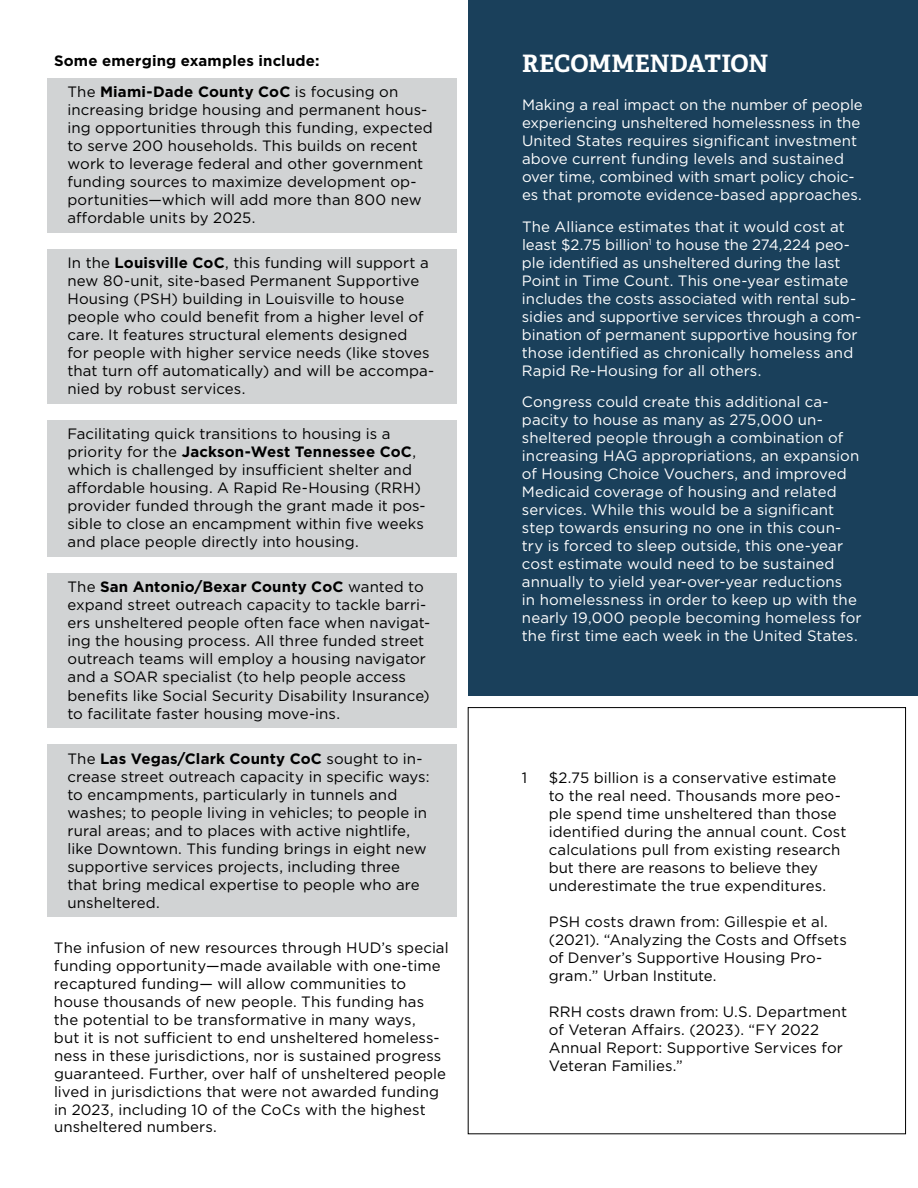
<style>
.page{position:relative;width:918px;height:1188px;background:#fff}
.page>*{position:absolute;margin:0;border:0;box-sizing:border-box;transform-origin:0 0}
.t1{font:700 24px "Adelle";color:#fff}
.t2{font:15px/18px "Gotham";letter-spacing:.005em;color:#000}
.t3{font:15px/18px "Gotham";color:#fff}
.t4{font:700 15px/31.5px "Gotham";letter-spacing:.01em;color:#000}
.s1{font-weight:400}
.s2{font-weight:700}
</style>
<div class="page">
<div style="left:468px;top:0;width:450px;height:696px;background:#1a405b"></div>
<div style="left:47px;top:79px;width:410px;height:154px;background:#d1d3d4"></div>
<div style="left:47px;top:250px;width:410px;height:154px;background:#d1d3d4"></div>
<div style="left:47px;top:421px;width:410px;height:136px;background:#d1d3d4"></div>
<div style="left:47px;top:574px;width:410px;height:154px;background:#d1d3d4"></div>
<div style="left:47px;top:745px;width:410px;height:172px;background:#d1d3d4"></div>
<p class="t4" style="left:68px;top:45px;width:332px;text-indent:-14px">Some emerging examples include:<br><span class="s1">The</span> Miami-Dade County CoC <span class="s1">is focusing on</span></p>
<p class="t2" style="left:67px;top:101px;width:367px">increasing bridge housing and permanent hous&shy;ing opportunities through this funding, expected to serve 200 households. This builds on recent work to leverage federal and other government funding sources to maximize development op&shy;portunities—which will add more than 800 new affordable units by 2025.</p>
<p class="t2" style="left:67px;top:254px;width:368px">In the <span class="s2">Louisville CoC</span>, this funding will support a new 80-unit, site-based Permanent Supportive Housing (PSH) building in Louisville to house people who could benefit from a higher level of care. It features structural elements designed<br>for people with higher service needs (like stoves that turn off automatically) and will be accompa&shy;nied by robust services.</p>
<p class="t2" style="left:67px;top:425px;width:360px">Facilitating quick transitions to housing is a priority for the <span class="s2">Jackson-West Tennessee CoC</span>, which is challenged by insufficient shelter and affordable housing. A Rapid Re-Housing (RRH) provider funded through the grant made it pos&shy;sible to close an encampment within five weeks and place people directly into housing.</p>
<p class="t2" style="left:67px;top:578px;width:364px">The <span class="s2">San Antonio/Bexar County CoC</span> wanted to expand street outreach capacity to tackle barri&shy;ers unsheltered people often face when navigat&shy;ing the housing process. All three funded street outreach teams will employ a housing navigator and a SOAR specialist (to help people access benefits like Social Security Disability Insurance) to facilitate faster housing move-ins.</p>
<p class="t2" style="left:67px;top:749px;width:364px">The <span class="s2">Las Vegas/Clark County CoC</span> sought to in&shy;crease street outreach capacity in specific ways: to encampments, particularly in tunnels and washes; to people living in vehicles; to people in rural areas; and to places with active nightlife, like Downtown. This funding brings in eight new supportive services projects, including three that bring medical expertise to people who are unsheltered.</p>
<p class="t2" style="left:54px;top:938px;width:396px">The infusion of new resources through HUD’s special funding opportunity—made available with one-time recaptured funding— will allow communities to house thousands of new people. This funding has the potential to be transformative in many ways,<br>but it is not sufficient to end unsheltered homeless&shy;ness in these jurisdictions, nor is sustained progress guaranteed. Further, over half of unsheltered people lived in jurisdictions that were not awarded funding in 2023, including 10 of the CoCs with the highest unsheltered numbers.</p>
<h1 class="t1" style="left:522px;top:48px;width:248px">RECOMMENDATION</h1>
<p class="t3" style="left:522px;top:96px;width:342px">Making a real impact on the number of people experiencing unsheltered homelessness in the United States requires significant investment above current funding levels and sustained over time, combined with smart policy choic&shy;es that promote evidence-based approaches.</p>
<p class="t3" style="left:522px;top:217px;width:341px">The Alliance estimates that it would cost at least $2.75 billion<sup>1</sup> to house the 274,224 peo&shy;ple identified as unsheltered during the last Point in Time Count. This one-year estimate includes the costs associated with rental sub&shy;sidies and supportive services through a com&shy;bination of permanent supportive housing for those identified as chronically homeless and Rapid Re-Housing for all others.</p>
<p class="t3" style="left:522px;top:393px;width:341px">Congress could create this additional ca&shy;pacity to house as many as 275,000 un&shy;sheltered people through a combination of increasing HAG appropriations, an expansion of Housing Choice Vouchers, and improved Medicaid coverage of housing and related services. While this would be a significant step towards ensuring no one in this coun&shy;try is forced to sleep outside, this one-year cost estimate would need to be sustained annually to yield year-over-year reductions<br>in homelessness in order to keep up with the nearly 19,000 people becoming homeless for the first time each week in the United States.</p>
<p class="t2" style="left:522px;top:768px;width:7px">1</p>
<p class="t2" style="left:549px;top:768px;width:299px">$2.75 billion is a conservative estimate to the real need. Thousands more peo&shy;ple spend time unsheltered than those identified during the annual count. Cost calculations pull from existing research but there are reasons to believe they underestimate the true expenditures.</p>
<p class="t2" style="left:549px;top:912px;width:299px">PSH costs drawn from: Gillespie et al. (2021). “Analyzing the Costs and Offsets of Denver’s Supportive Housing Pro&shy;gram.” Urban Institute.</p>
<p class="t2" style="left:549px;top:1002px;width:300px">RRH costs drawn from: U.S. Department of Veteran Affairs. (2023). “FY 2022<br>Annual Report: Supportive Services for Veteran Families.”</p>
</div>
